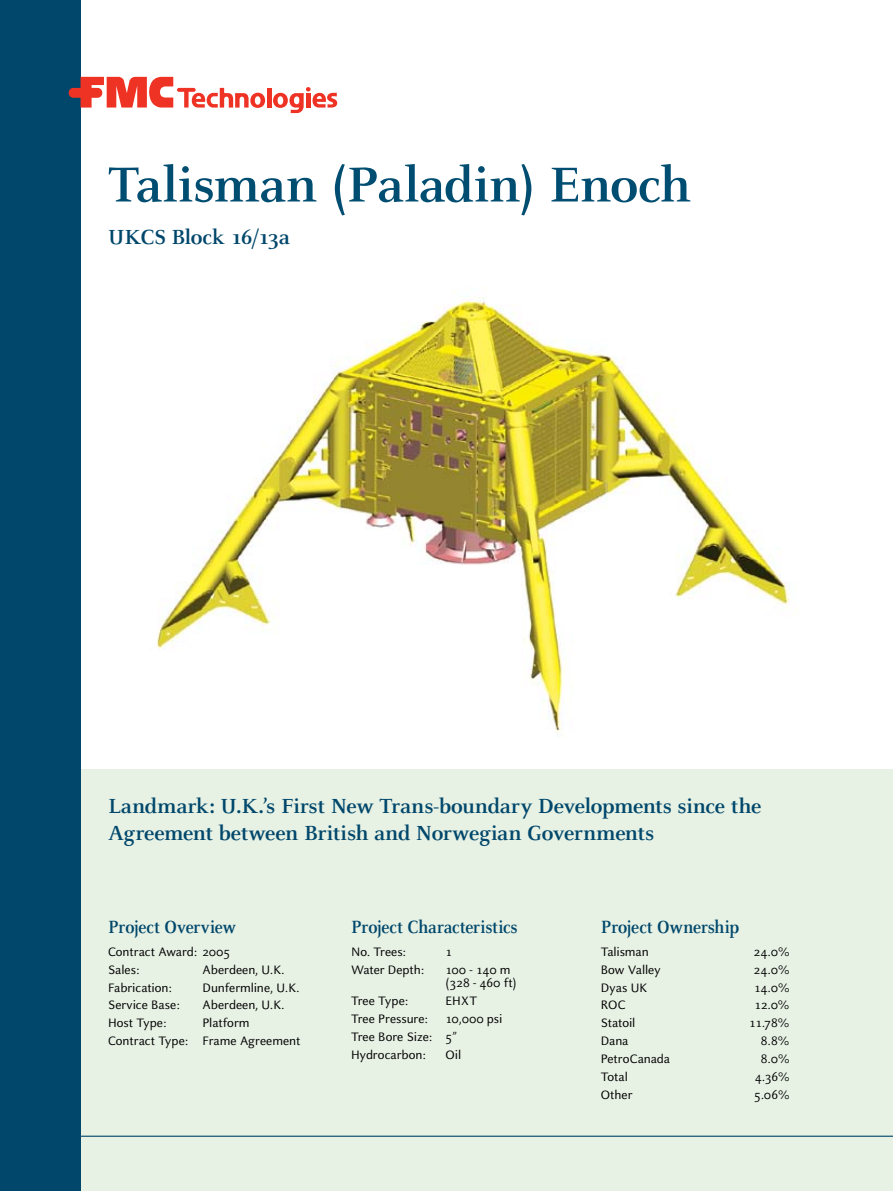
<style>
.page{position:relative;width:893px;height:1191px;background:#fff}
.page>*{position:absolute;margin:0;border:0;box-sizing:border-box;transform-origin:0 0}
.t1{font:700 54px "Celeste";letter-spacing:-.01em;color:#004d72}
.t2{font:700 22.5px/27px "Celeste";letter-spacing:-.015em;color:#00476b}
.t3{font:700 19.5px "Celeste";letter-spacing:-.01em;color:#00476b;scale:.9 1}
.t4{font:13.5px/17.9px "Celeste Sans";color:#000}
</style>
<div class="page">
<div style="left:0;top:769px;width:893px;height:422px;background:#e7f1e4"></div>
<img style="left:107px;top:270px;width:730px;height:486px;border-radius:17px">
<div style="left:0;top:0;width:80px;height:1191px;background:#00476b"></div>
<div style="left:69px;top:88px;width:33px;height:10px;background:#ee3224;border-radius:5px"></div>
<hr style="left:267px;top:88px;width:4px;height:20px;background:#ee3224">
<svg style="left:273px;top:87px;width:64px;height:26px"></svg>
<svg style="left:81px;top:77px;width:184px;height:31px"></svg>
<h1 class="t1" style="left:108px;top:154px;width:585px">Talisman (Paladin) Enoch</h1>
<h2 class="t2" style="left:108px;top:223px;width:183px">UKCS Block 16/13a</h2>
<h2 class="t2" style="left:108px;top:793px;width:655px">Landmark: U.K.’s First New Trans-boundary Developments since the<br>Agreement between British and Norwegian Governments</h2>
<h3 class="t3" style="left:108px;top:915px;width:144px">Project Overview</h3>
<p class="t4" style="left:108px;top:942px;width:124px">Contract Award: 2005<br>Sales:</p>
<p class="t4" style="left:202px;top:960px;width:84px">Aberdeen, U.K.</p>
<p class="t4" style="left:108px;top:978px;width:66px">Fabrication:</p>
<p class="t4" style="left:202px;top:978px;width:98px">Dunfermline, U.K.</p>
<p class="t4" style="left:108px;top:996px;width:73px">Service Base:</p>
<p class="t4" style="left:202px;top:996px;width:84px">Aberdeen, U.K.</p>
<p class="t4" style="left:108px;top:1013px;width:60px">Host Type:</p>
<p class="t4" style="left:108px;top:1013px;width:194px;text-indent:94px">Platform<br>Contract Type: Frame Agreement</p>
<h3 class="t3" style="left:351px;top:915px;width:187px">Project Characteristics</h3>
<p class="t4" style="left:351px;top:942px;width:57px">No. Trees:</p>
<p class="t4" style="left:446px;top:942px;width:8px">1</p>
<p class="t4" style="left:351px;top:960px;width:75px">Water Depth:</p>
<p class="t4" style="left:446px;top:962px;width:73px;line-height:13.5px">100 - 140 m (328 - 460 ft)</p>
<p class="t4" style="left:351px;top:991px;width:59px">Tree Type:</p>
<p class="t4" style="left:446px;top:991px;width:33px">EHXT</p>
<p class="t4" style="left:351px;top:1009px;width:79px">Tree Pressure:</p>
<p class="t4" style="left:351px;top:1009px;width:153px;text-indent:94px">10,000 psi<br>Tree Bore Size: 5”<br>Hydrocarbon:</p>
<p class="t4" style="left:446px;top:1045px;width:17px">Oil</p>
<h3 class="t3" style="left:601px;top:915px;width:155px">Project Ownership</h3>
<p class="t4" style="left:601px;top:942px;width:49px">Talisman</p>
<p class="t4" style="left:754px;top:942px;width:37px">24.0%</p>
<p class="t4" style="left:601px;top:960px;width:61px">Bow Valley</p>
<p class="t4" style="left:754px;top:960px;width:37px">24.0%</p>
<p class="t4" style="left:601px;top:978px;width:48px">Dyas UK</p>
<p class="t4" style="left:754px;top:978px;width:37px">14.0%</p>
<p class="t4" style="left:601px;top:996px;width:26px">ROC</p>
<p class="t4" style="left:754px;top:996px;width:37px">12.0%</p>
<p class="t4" style="left:601px;top:1013px;width:36px">Statoil</p>
<p class="t4" style="left:749px;top:1013px;width:42px">11.78%</p>
<p class="t4" style="left:601px;top:1031px;width:29px">Dana</p>
<p class="t4" style="left:761px;top:1031px;width:30px">8.8%</p>
<p class="t4" style="left:601px;top:1049px;width:71px">PetroCanada</p>
<p class="t4" style="left:761px;top:1049px;width:30px">8.0%</p>
<p class="t4" style="left:601px;top:1067px;width:29px">Total</p>
<p class="t4" style="left:755px;top:1067px;width:36px">4.36%</p>
<p class="t4" style="left:601px;top:1085px;width:33px">Other</p>
<p class="t4" style="left:754px;top:1085px;width:37px">5.06%</p>
</div>
